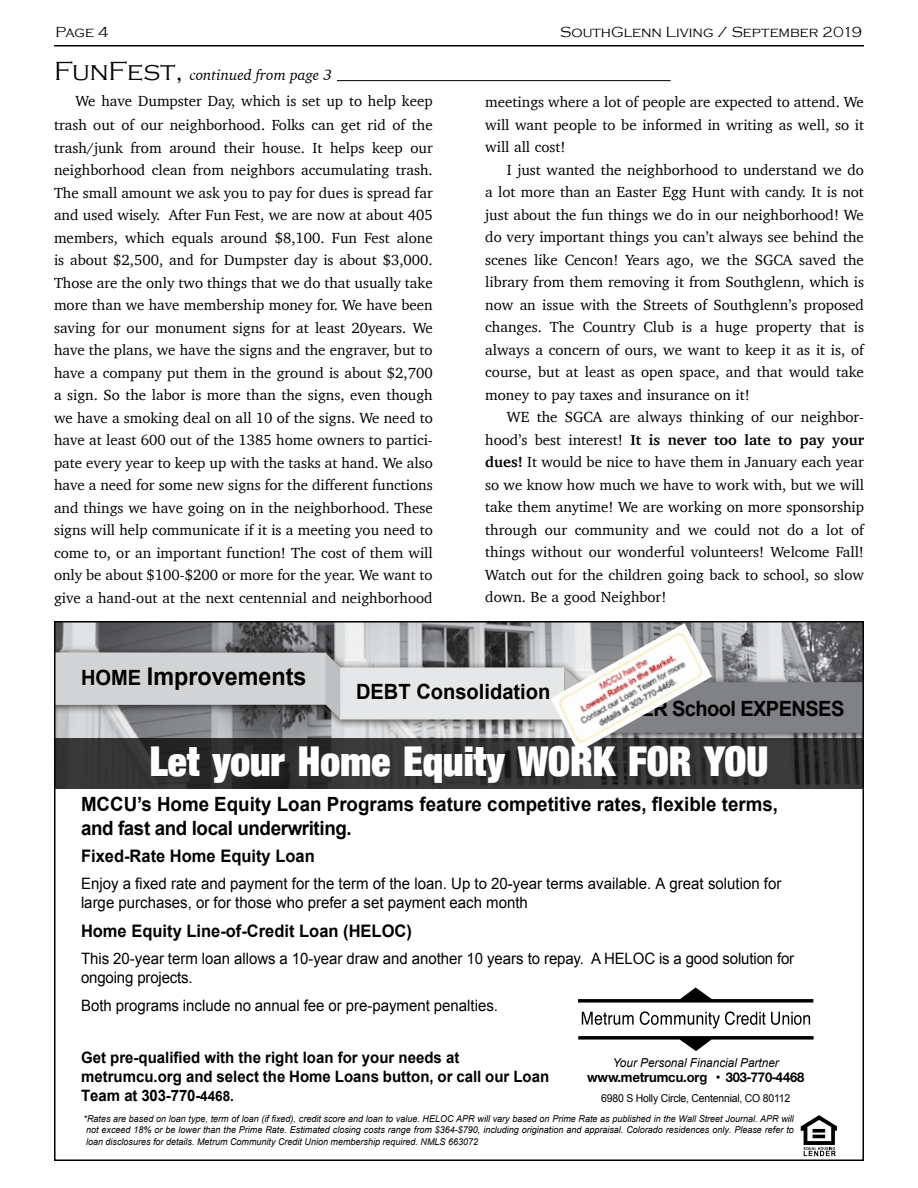
<style>
.page{position:relative;width:918px;height:1188px;background:#fff}
.page>*{position:absolute;margin:0;border:0;box-sizing:border-box;transform-origin:0 0}
.t1{font:43.95px "Nimbus San Nov T Ultr Cond";color:#fff;scale:.96 1}
.t2{font:700 24.45px "Arial";color:#000;scale:.96 1}
.t3{font:700 21px "Arial";letter-spacing:-.03em;color:#000;scale:.96 1}
.t4{font:700 21px "Arial";color:#000;scale:.96 1}
.t5{font:700 19.65px/23.5px "Arial";color:#000;scale:.96 1}
.t6{font:700 17.25px "Arial";color:#000;scale:.96 1}
.t7{font:15.75px/18.9px "Arial";color:#000;scale:.96 1}
.t8{font:700 15.75px/18.9px "Arial";color:#000;scale:.96 1}
.t9{font:15px/22.5px "Charter";color:#000;text-align:justify}
.t10{font:300 15px "Copperplate Gothic";color:#000}
.t11{font:italic 15px "Charter";color:#000}
.t12{font:14.55px "Helvetica Neue H75";letter-spacing:-.01em;color:#000;scale:.96 1}
.t13{font:italic 12.3px "Arial";color:#000;scale:.96 1}
.t14{font:10.95px "Arial";letter-spacing:-.02em;color:#000;scale:.96 1}
.t15{font:italic 9.45px/11.2px "Arial";color:#000;text-align:justify;scale:.96 1}
.s1{font-family:"Copperplate Gothic";font-weight:300;font-style:normal;font-size:27px}
.s2{font-weight:700}
.s3{font-size:21px}
.s4{font-size:14.1px}
</style>
<div class="page">
<hr style="left:54px;top:45px;width:810px;height:1px;background:#000">
<img style="left:57px;top:624px;width:804px;height:21px">
<svg style="left:801px;top:1115px;width:36px;height:41px"></svg>
<svg style="left:57px;top:759px;width:804px;height:29px;background:#313132"></svg>
<svg style="left:578px;top:987px;width:235px;height:16px"></svg>
<svg style="left:582px;top:1012px;width:52px;height:13px"></svg>
<svg style="left:640px;top:1011px;width:170px;height:17px"></svg>
<svg style="left:578px;top:1036px;width:236px;height:15px"></svg>
<div style="left:54px;top:645px;width:810px;height:114px;background:#000;opacity:.75"></div>
<div style="left:340px;top:667px;width:224px;height:53px;background:#e6e7e8"></div>
<div style="left:54px;top:652px;width:272px;height:53px;background:#d1d3d4"></div>
<svg style="left:325px;top:653px;width:15px;height:66px"></svg>
<div style="left:580px;top:682px;width:284px;height:51px;background:#808285"></div>
<img style="left:551px;top:624px;width:161px;height:128px">
<hr style="left:337px;top:80px;width:334px;height:1px;background:#000">
<p class="t10" style="left:56px;top:24px;width:55px">Page 4</p>
<p class="t10" style="left:560px;top:24px;width:304px">SouthGlenn Living / September 2019</p>
<p class="t11" style="left:54px;top:62px;width:279px"><span class="s1">FunFest,</span> continued from page 3</p>
<p class="t9" style="left:54px;top:89px;width:380px;line-height:24px;text-align:right">We have Dumpster Day, which is set up to help keep trash out of our neighborhood. Folks can get rid of the</p>
<p class="t9" style="left:54px;top:136px;width:380px">trash/junk from around their house. It helps keep our neighborhood clean from neighbors accumulating trash.<br>The small amount we ask you to pay for dues is spread far and used wisely. After Fun Fest, we are now at about 405 members, which equals around $8,100. Fun Fest alone is about $2,500, and for Dumpster day is about $3,000.<br>Those are the only two things that we do that usually take more than we have membership money for. We have been saving for our monument signs for at least 20years. We have the plans, we have the signs and the engraver, but to have a company put them in the ground is about $2,700 a sign. So the labor is more than the signs, even though we have a smoking deal on all 10 of the signs. We need to have at least 600 out of the 1385 home owners to partici&shy;pate every year to keep up with the tasks at hand. We also have a need for some new signs for the different functions and things we have going on in the neighborhood. These signs will help communicate if it is a meeting you need to come to, or an important function! The cost of them will only be about $100-$200 or more for the year. We want to give a hand-out at the next centennial and neighborhood</p>
<p class="t9" style="left:485px;top:90px;width:380px">meetings where a lot of people are expected to attend. We will want people to be informed in writing as well, so it will all cost!</p>
<p class="t9" style="left:485px;top:158px;width:380px;text-indent:22px">I just wanted the neighborhood to understand we do a lot more than an Easter Egg Hunt with candy. It is not just about the fun things we do in our neighborhood! We do very important things you can’t always see behind the scenes like Cencon! Years ago, we the SGCA saved the library from them removing it from Southglenn, which is now an issue with the Streets of Southglenn’s proposed changes. The Country Club is a huge property that is always a concern of ours, we want to keep it as it is, of course, but at least as open space, and that would take money to pay taxes and insurance on it!</p>
<p class="t9" style="left:485px;top:405px;width:380px;text-indent:22px">WE the SGCA are always thinking of our neighbor&shy;hood’s best interest! <span class="s2">It is never too late to pay your dues!</span> It would be nice to have them in January each year so we know how much we have to work with, but we will take them anytime! We are working on more sponsorship through our community and we could not do a lot of things without our wonderful volunteers! Welcome Fall!<br>Watch out for the children going back to school, so slow down. Be a good Neighbor!</p>
<h2 class="t2" style="left:81px;top:660px;width:236px"><span class="s3">HOME</span> Improvements</h2>
<h3 class="t4" style="left:356px;top:678px;width:204px">DEbt Consolidation</h3>
<h3 class="t3" style="left:599px;top:695px;width:257px">COVER School ExpEnsEs</h3>
<h1 class="t1" style="left:150px;top:735px;width:646px">Let your Home Equity WORK FOR YOU</h1>
<h3 class="t5" style="left:81px;top:793px;width:728px">MCCU’s Home Equity Loan Programs feature competitive rates, flexible terms, and fast and local underwriting.</h3>
<p class="t6" style="left:81px;top:845px;width:245px">Fixed-Rate Home Equity Loan</p>
<p class="t7" style="left:81px;top:874px;width:731px">Enjoy a fixed rate and payment for the term of the loan. Up to 20-year terms available. A great solution for large purchases, or for those who prefer a set payment each month</p>
<p class="t6" style="left:81px;top:920px;width:346px">Home Equity Line-of-Credit Loan (HELOC)</p>
<p class="t7" style="left:81px;top:949px;width:745px">This 20-year term loan allows a 10-year draw and another 10 years to repay. A HELOC is a good solution for ongoing projects.</p>
<p class="t7" style="left:81px;top:996px;width:436px">Both programs include no annual fee or pre-payment penalties.</p>
<p class="t8" style="left:81px;top:1049px;width:489px">Get pre-qualified with the right loan for your needs at metrumcu.org and select the Home Loans button, or call our Loan<br>Team at 303-770-<span class="s4">4468.</span></p>
<p class="t15" style="left:84px;top:1113px;width:742px">*Rates are based on loan type, term of loan (if fixed), credit score and loan to value. HELOC APR will vary based on Prime Rate as published in the Wall Street Journal. APR will not exceed 18% or be lower than the Prime Rate. Estimated closing costs range from $364-$790, including origination and appraisal. Colorado residences only. Please refer to loan disclosures for details. Metrum Community Credit Union membership required. NMLS 663072</p>
<p class="t13" style="left:613px;top:1054px;width:175px">Your Personal Financial Partner</p>
<p class="t12" style="left:587px;top:1069px;width:228px">www.metrumcu.org • 303-770-4468</p>
<p class="t14" style="left:601px;top:1091px;width:198px">6980 S Holly Circle, Centennial, CO 80112</p>
</div>
